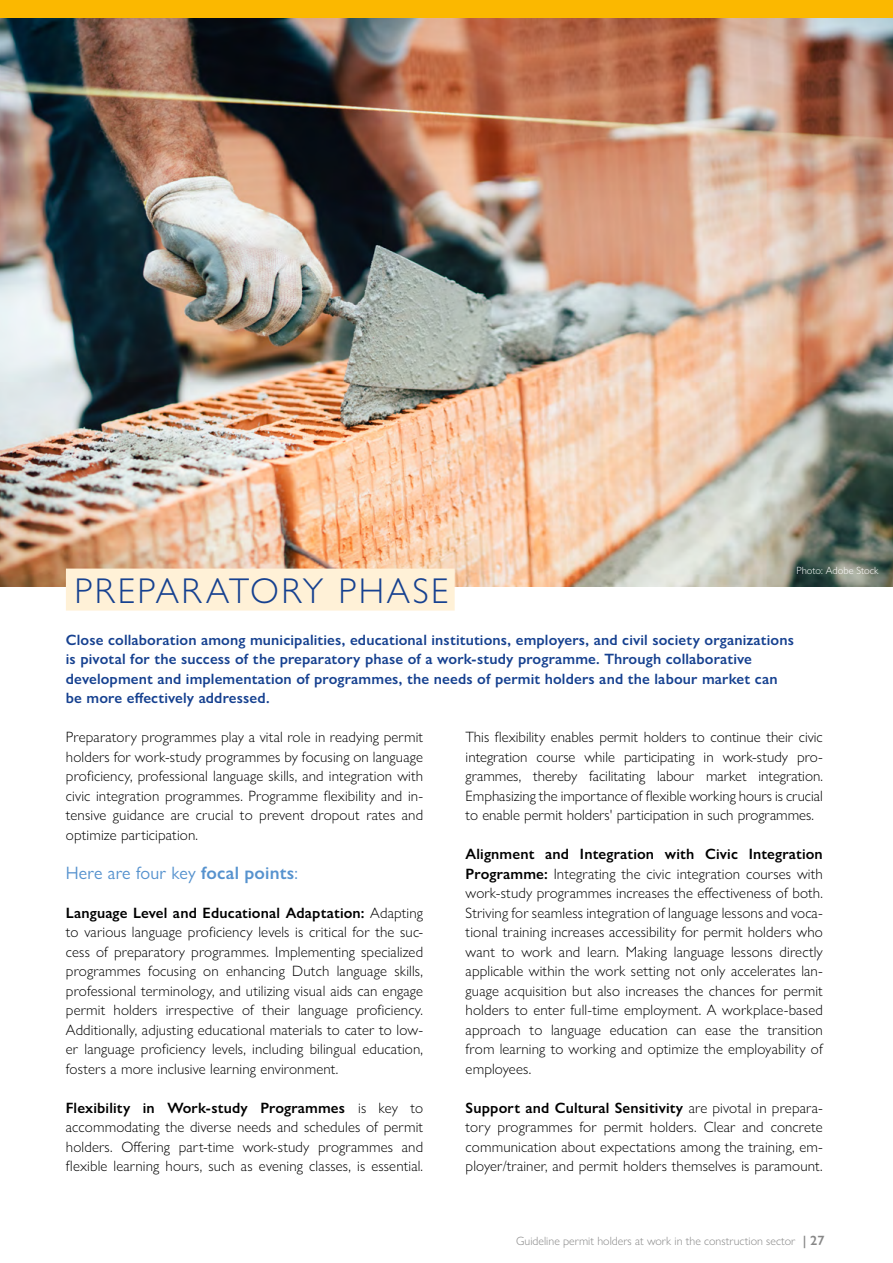
<style>
.page{position:relative;width:893px;height:1263px;background:#fff}
.page>*{position:absolute;margin:0;border:0;box-sizing:border-box;transform-origin:0 0}
.t1{font:300 36px "Gill Sans Nova";letter-spacing:.065em;color:#164190}
.t2{font:18px "Gill Sans Nova";letter-spacing:.01em;color:#5692ce}
.t3{font:300 15px/19.5px "Gill Sans Nova";letter-spacing:.01em;color:#000;text-align:justify}
.t4{font:600 15px/19.5px "Gill Sans Nova";letter-spacing:.01em;color:#164190}
.t5{font:300 12px "Gill Sans Nova";color:#878787}
.t6{font:300 10.5px "Gill Sans Nova";color:#fff}
.s1{font-weight:600}
.s2{font-weight:600;font-size:13.5px}
</style>
<div class="page">
<img style="left:0;top:17px;width:893px;height:569px">
<div style="left:66px;top:569px;width:389px;height:42px;background:#fff1d7"></div>
<div style="left:0;top:0;width:893px;height:17px;background:#fbb800"></div>
<p class="t6" style="left:796px;top:564px;width:84px">Photo: Adobe Stock</p>
<h1 class="t1" style="left:74px;top:568px;width:376px">PREPARATORY PHASE</h1>
<p class="t4" style="left:66px;top:630px;width:729px">Close collaboration among municipalities, educational institutions, employers, and civil society organizations is pivotal for the success of the preparatory phase of a work-study programme. Through collaborative development and implementation of programmes, the needs of permit holders and the labour market can be more effectively addressed.</p>
<p class="t3" style="left:66px;top:727px;width:359px">Preparatory programmes play a vital role in readying permit holders for work-study programmes by focusing on language proficiency, professional language skills, and integration with civic integration programmes. Programme flexibility and in&shy;tensive guidance are crucial to prevent dropout rates and optimize participation.</p>
<p class="t2" style="left:66px;top:861px;width:234px">Here are four key <span class="s1">focal points</span>:</p>
<p class="t3" style="left:66px;top:903px;width:359px"><span class="s1">Language Level and Educational Adaptation:</span> Adapting to various language proficiency levels is critical for the suc&shy;cess of preparatory programmes. Implementing specialized programmes focusing on enhancing Dutch language skills, professional terminology, and utilizing visual aids can engage permit holders irrespective of their language proficiency.<br>Additionally, adjusting educational materials to cater to low&shy;er language proficiency levels, including bilingual education, fosters a more inclusive learning environment.</p>
<p class="t3" style="left:66px;top:1098px;width:359px"><span class="s1">Flexibility in Work-study Programmes</span> is key to accommodating the diverse needs and schedules of permit holders. Offering part-time work-study programmes and flexible learning hours, such as evening classes, is essential.</p>
<p class="t3" style="left:466px;top:727px;width:359px">This flexibility enables permit holders to continue their civic integration course while participating in work-study pro&shy;grammes, thereby facilitating labour market integration.<br>Emphasizing the importance of flexible working hours is crucial to enable permit holders' participation in such programmes.</p>
<p class="t3" style="left:466px;top:844px;width:359px"><span class="s1">Alignment and Integration with Civic Integration Programme:</span> Integrating the civic integration courses with work-study programmes increases the effectiveness of both.<br>Striving for seamless integration of language lessons and voca&shy;tional training increases accessibility for permit holders who want to work and learn. Making language lessons directly applicable within the work setting not only accelerates lan&shy;guage acquisition but also increases the chances for permit holders to enter full-time employment. A workplace-based approach to language education can ease the transition from learning to working and optimize the employability of employees.</p>
<p class="t3" style="left:466px;top:1098px;width:359px"><span class="s1">Support and Cultural Sensitivity</span> are pivotal in prepara&shy;tory programmes for permit holders. Clear and concrete communication about expectations among the training, em&shy;ployer/trainer, and permit holders themselves is paramount.</p>
<p class="t5" style="left:516px;top:1233px;width:310px">Guideline permit holders at work in the construction sector <span class="s2">| 27</span></p>
</div>
